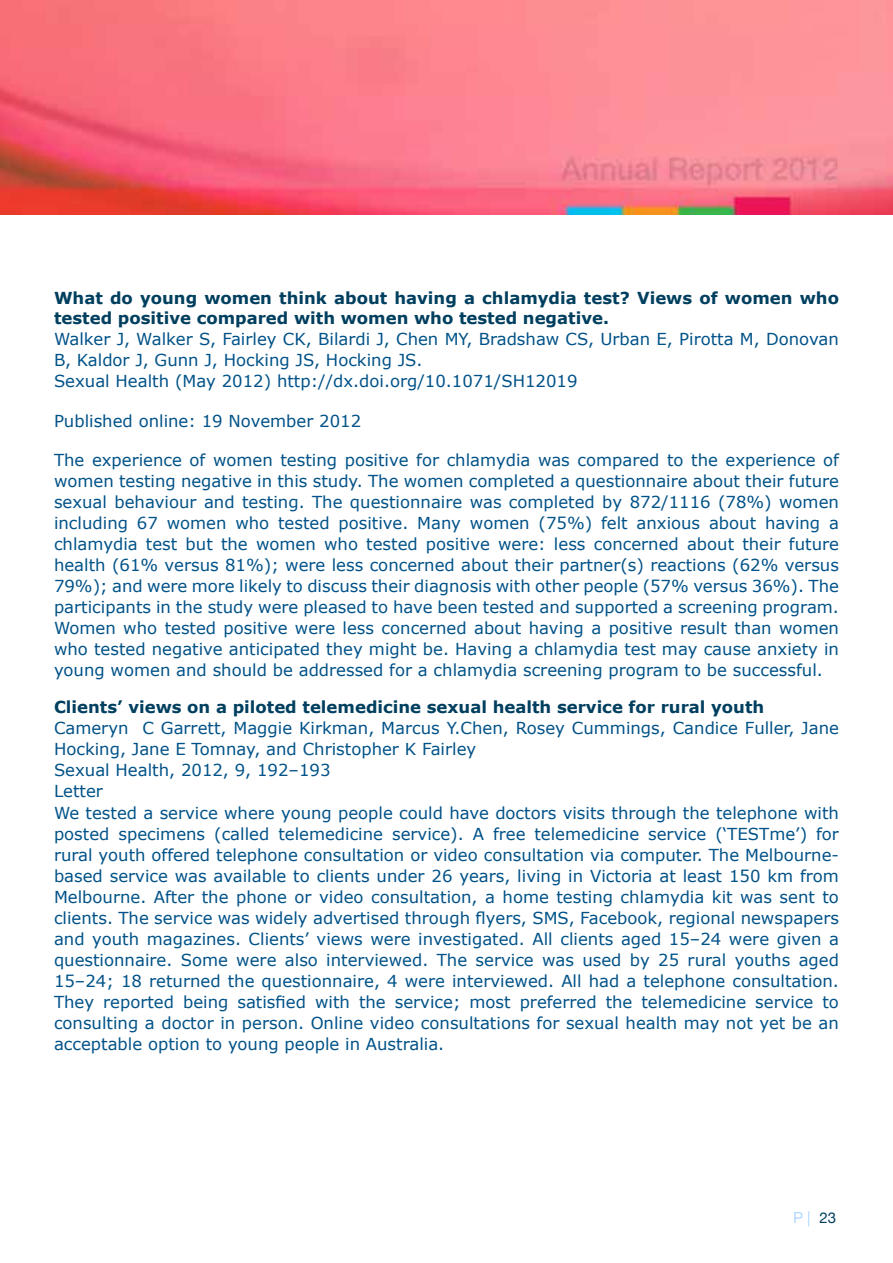
<style>
.page{position:relative;width:893px;height:1263px;background:#fff}
.page>*{position:absolute;margin:0;border:0;box-sizing:border-box;transform-origin:0 0}
.t1{font:16.5px/21px "Verdana";color:#005288}
.t2{font:700 16.5px/19.8px "Verdana";color:#003f5f}
.t3{font:300 15px "Helvetica Neue";color:#9cf}
.s1{font-weight:400;color:#003f5f}
</style>
<div class="page">
<img style="left:0;top:0;width:893px;height:214px">
<p class="t2" style="left:54px;top:288px;width:786px">What do young women think about having a chlamydia test? Views of women who tested positive compared with women who tested negative.</p>
<p class="t1" style="left:54px;top:329px;width:786px">Walker J, Walker S, Fairley CK, Bilardi J, Chen MY, Bradshaw CS, Urban E, Pirotta M, Donovan<br>B, Kaldor J, Gunn J, Hocking JS, Hocking JS.<br>Sexual Health (May 2012) http://dx.doi.org/10.1071/SH12019</p>
<p class="t1" style="left:54px;top:410px;width:309px">Published online: 19 November 2012</p>
<p class="t1" style="left:54px;top:449px;width:786px;text-align:justify">The experience of women testing positive for chlamydia was compared to the experience of women testing negative in this study. The women completed a questionnaire about their future sexual behaviour and testing. The questionnaire was completed by 872/1116 (78%) women including 67 women who tested positive. Many women (75%) felt anxious about having a chlamydia test but the women who tested positive were: less concerned about their future health (61% versus 81%); were less concerned about their partner(s) reactions (62% versus 79%); and were more likely to discuss their diagnosis with other people (57% versus 36%). The participants in the study were pleased to have been tested and supported a screening program.<br>Women who tested positive were less concerned about having a positive result than women who tested negative anticipated they might be. Having a chlamydia test may cause anxiety in young women and should be addressed for a chlamydia screening program to be successful.</p>
<p class="t2" style="left:54px;top:698px;width:712px">Clients’ views on a piloted telemedicine sexual health service for rural youth</p>
<p class="t1" style="left:54px;top:718px;width:786px">Cameryn C Garrett, Maggie Kirkman, Marcus Y.Chen, Rosey Cummings, Candice Fuller, Jane Hocking, Jane E Tomnay, and Christopher K Fairley<br>Sexual Health, 2012, 9, 192–193<br>Letter<br>We tested a service where young people could have doctors visits through the telephone with posted specimens (called telemedicine service). A free telemedicine service (‘TESTme’) for rural youth offered telephone consultation or video consultation via computer. The Melbourne&shy;based service was available to clients under 26 years, living in Victoria at least 150 km from Melbourne. After the phone or video consultation, a home testing chlamydia kit was sent to clients. The service was widely advertised through flyers, SMS, Facebook, regional newspapers and youth magazines. Clients’ views were investigated. All clients aged 15–24 were given a questionnaire. Some were also interviewed. The service was used by 25 rural youths aged 15–24; 18 returned the questionnaire, 4 were interviewed. All had a telephone consultation.<br>They reported being satisfied with the service; most preferred the telemedicine service to consulting a doctor in person. Online video consultations for sexual health may not yet be an acceptable option to young people in Australia.</p>
<p class="t3" style="left:794px;top:1206px;width:44px">P | <span class="s1">23</span></p>
</div>
